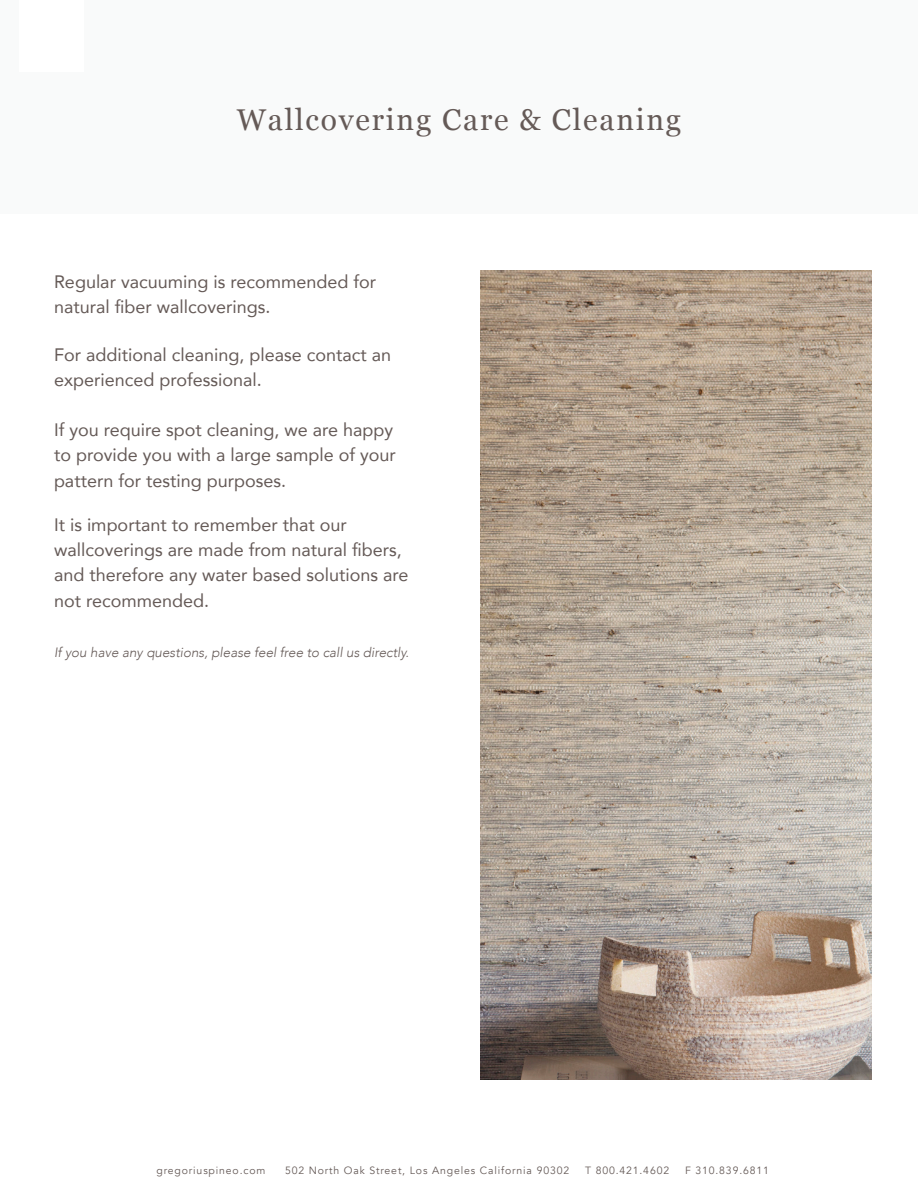
<style>
.page{position:relative;width:918px;height:1188px;background:#fff}
.page>*{position:absolute;margin:0;border:0;box-sizing:border-box;transform-origin:0 0}
.t1{font:30px "Georgia";letter-spacing:.06em;color:#655a57}
.t2{font:18px/25.2px "Avenir";color:#655a57}
.t3{font:italic 300 13.5px "Avenir";color:#655a57}
.t4{font:10.5px "Avenir";letter-spacing:.08em;color:#655a57}
</style>
<div class="page">
<div style="left:0;top:0;width:918px;height:214px;background:#f9fafa"></div>
<img style="left:480px;top:270px;width:392px;height:810px">
<div style="left:19px;top:0;width:64px;height:71px;background:#fff"></div>
<h1 class="t1" style="left:237px;top:107px;width:446px">Wallcovering Care &amp; Cleaning</h1>
<p class="t2" style="left:54px;top:271px;width:324px">Regular vacuuming is recommended for natural fiber wallcoverings.</p>
<p class="t2" style="left:54px;top:343px;width:339px">For additional cleaning, please contact an experienced professional.</p>
<p class="t2" style="left:54px;top:417px;width:343px">If you require spot cleaning, we are happy to provide you with a large sample of your pattern for testing purposes.</p>
<p class="t2" style="left:54px;top:512px;width:356px">It is important to remember that our wallcoverings are made from natural fibers, and therefore any water based solutions are not recommended.</p>
<p class="t3" style="left:54px;top:647px;width:357px">If you have any questions, please feel free to call us directly.</p>
<p class="t4" style="left:157px;top:1166px;width:110px">gregoriuspineo.com</p>
<p class="t4" style="left:285px;top:1166px;width:286px">502 North Oak Street, Los Angeles California 90302</p>
<p class="t4" style="left:585px;top:1166px;width:86px">T 800.421.4602</p>
<p class="t4" style="left:685px;top:1166px;width:85px">F 310.839.6811</p>
</div>
